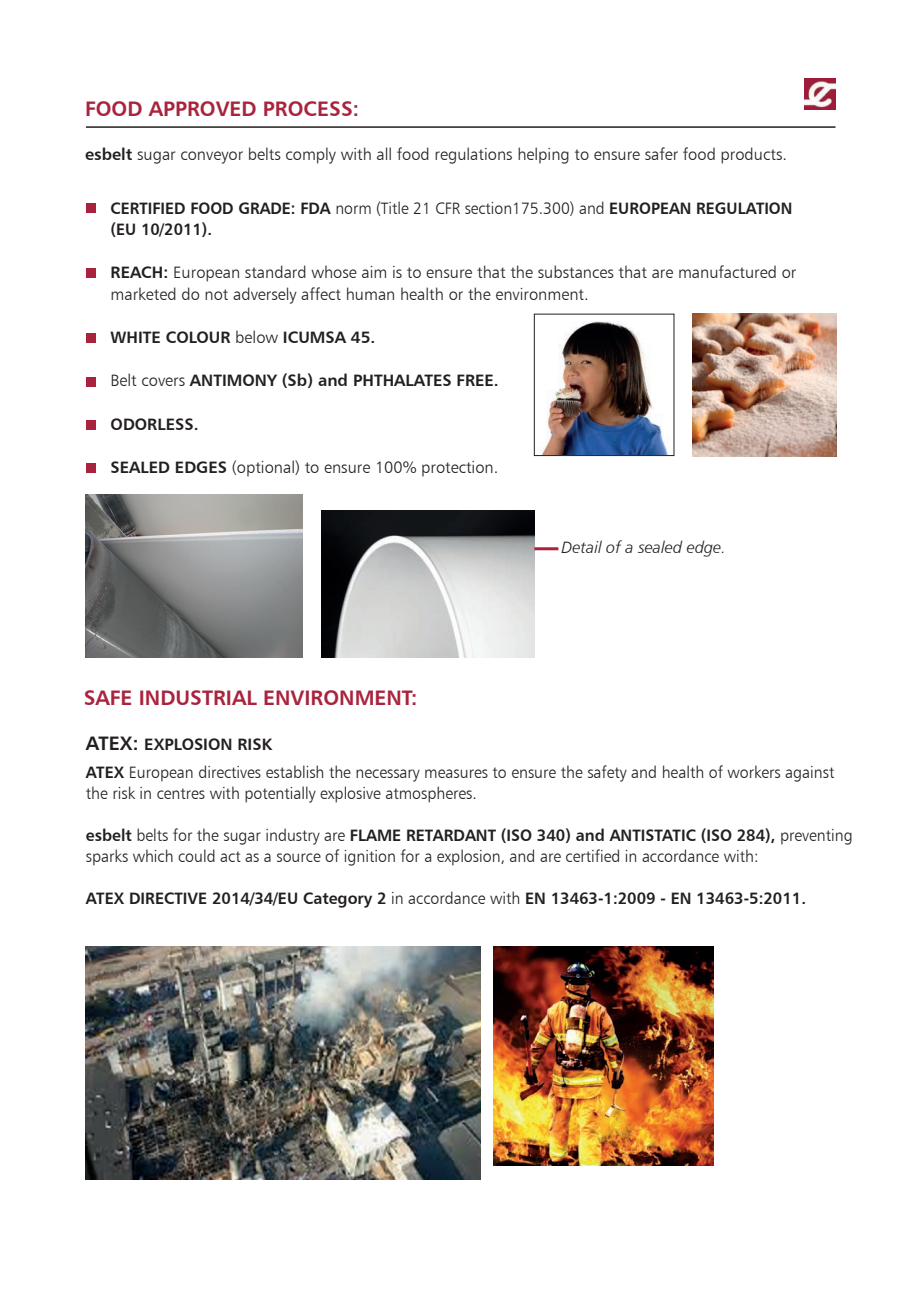
<style>
.page{position:relative;width:919px;height:1289px;background:#fff}
.page>*{position:absolute;margin:0;border:0;box-sizing:border-box;transform-origin:0 0}
.t1{font:21px "Humanist 777 BT Bold B";color:#a9233d}
.t2{font:16.5px/21.6px "Humanist 777 BT Light B";color:#231f20}
.t3{font:16.5px "Humanist 777 BT Bold B";color:#231f20}
.t4{font:16.5px/21.6px "Humanist 777 BT Bold B";color:#231f20;scale:.96 1}
.t5{font:16.5px "Humanist 777 BT Light Italic B";color:#231f20}
.s1{font-family:"Humanist 777 BT Bold B"}
.s2{font-family:"Humanist 777 BT Light B"}
.s3{font-size:19.5px}
</style>
<div class="page">
<img style="left:86px;top:495px;width:216px;height:162px">
<img style="left:321px;top:510px;width:213px;height:147px">
<hr style="left:534px;top:547px;width:24px;height:3px;background:#a9233d">
<img style="left:542px;top:321px;width:126px;height:133px">
<div style="left:534px;top:314px;width:140px;height:142px;border:1px solid #231f20"></div>
<img style="left:692px;top:314px;width:144px;height:142px">
<img style="left:86px;top:946px;width:394px;height:233px">
<img style="left:493px;top:946px;width:220px;height:218px">
<img style="left:804px;top:78px;width:31px;height:31px">
<hr style="left:86px;top:126px;width:749px;height:2px;background:#231f20">
<div style="left:86px;top:203px;width:10px;height:10px;background:#a9233d"></div>
<div style="left:86px;top:268px;width:10px;height:10px;background:#a9233d"></div>
<div style="left:86px;top:333px;width:10px;height:9px;background:#a9233d"></div>
<div style="left:86px;top:377px;width:10px;height:9px;background:#a9233d"></div>
<div style="left:86px;top:420px;width:10px;height:9px;background:#a9233d"></div>
<div style="left:86px;top:463px;width:10px;height:10px;background:#a9233d"></div>
<p class="t1" style="left:85px;top:95px;width:275px">FOOD APPROVED PROCESS:</p>
<p class="t2" style="left:85px;top:144px;width:703px"><span class="s1">esbelt</span> sugar conveyor belts comply with all food regulations helping to ensure safer food products.</p>
<p class="t4" style="left:111px;top:196px;width:711px">CERTIFIED FOOD GRADE: FDA <span class="s2">norm (Title 21 CFR section175.300) and</span> EUROPEAN REGULATION (EU 10/2011).</p>
<p class="t2" style="left:111px;top:261px;width:687px"><span class="s1">REACH:</span> European standard whose aim is to ensure that the substances that are manufactured or marketed do not adversely affect human health or the environment.</p>
<p class="t3" style="left:111px;top:327px;width:266px">WHITE COLOUR <span class="s2">below</span> ICUMSA 45.</p>
<p class="t3" style="left:111px;top:370px;width:390px"><span class="s2">Belt covers</span> ANTIMONY (Sb) and PHTHALATES FREE.</p>
<p class="t3" style="left:111px;top:413px;width:90px">ODORLESS.</p>
<p class="t2" style="left:111px;top:456px;width:389px"><span class="s1">SEALED EDGES</span> (optional) to ensure 100% protection.</p>
<p class="t1" style="left:84px;top:684px;width:335px">SAFE INDUSTRIAL ENVIRONMENT:</p>
<p class="t5" style="left:561px;top:537px;width:166px">Detail of a sealed edge.</p>
<p class="t3" style="left:86px;top:733px;width:188px"><span class="s3">ATEX:</span> EXPLOSION RISK</p>
<p class="t2" style="left:86px;top:761px;width:750px;line-height:21px"><span class="s1">ATEX</span> European directives establish the necessary measures to ensure the safety and health of workers against the risk in centres with potentially explosive atmospheres.</p>
<p class="t3" style="left:86px;top:825px;width:768px">esbelt <span class="s2">belts for the sugar industry are</span> FLAME RETARDANT (ISO 340) and ANTISTATIC (ISO 284), <span class="s2">preventing</span></p>
<p class="t2" style="left:86px;top:845px;width:674px">sparks which could act as a source of ignition for a explosion, and are certified in accordance with:</p>
<p class="t3" style="left:86px;top:888px;width:721px">ATEX DIRECTIVE 2014/34/EU Category 2 <span class="s2">in accordance with</span> EN 13463-1:2009 - EN 13463-5:2011.</p>
</div>
